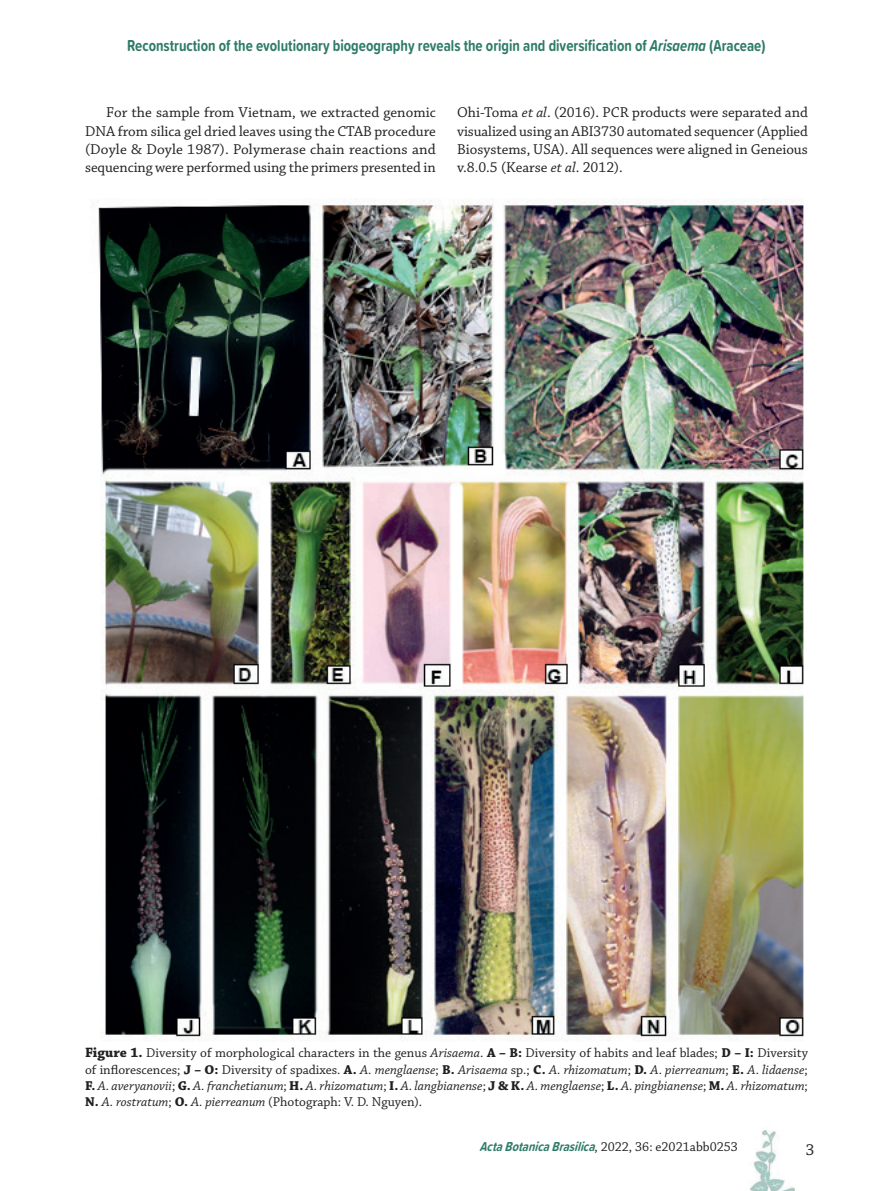
<style>
.page{position:relative;width:893px;height:1191px;background:#fff}
.page>*{position:absolute;margin:0;border:0;box-sizing:border-box;transform-origin:0 0}
.t1{font:700 16.5px "Proxima Soft Cond";color:#2f7b67;scale:.91 1}
.t2{font:16.5px "Chaparral Pro";color:#231f20}
.t3{font:15px/18.1px "Chaparral Pro";color:#231f20;text-align:justify}
.t4{font:italic 13.5px/16.2px "Chaparral Pro";color:#231f20;text-align:justify}
.t5{font:italic 700 13.5px "Proxima Soft Cond";color:#2f7b67;scale:.95 1}
.s1{font-style:italic}
.s2{font-weight:700;font-style:normal;font-size:14.25px}
.s3{font-style:normal}
.s4{font-weight:700;font-style:normal}
.s5{font-family:"Chaparral Pro";font-weight:400;font-style:normal;color:#231f20}
</style>
<div class="page">
<img style="left:749px;top:1130px;width:45px;height:61px">
<img style="left:97px;top:199px;width:707px;height:842px">
<p class="t1" style="left:127px;top:33px;width:703px">Reconstruction of the evolutionary biogeography reveals the origin and diversification of <span class="s1">Arisaema</span> (Araceae)</p>
<p class="t3" style="left:85px;top:104px;width:352px;text-indent:21px">For the sample from Vietnam, we extracted genomic DNA from silica gel dried leaves using the CTAB procedure (Doyle &amp; Doyle 1987). Polymerase chain reactions and sequencing were performed using the primers presented in</p>
<p class="t3" style="left:457px;top:104px;width:352px">Ohi-Toma <span class="s1">et al</span>. (2016). PCR products were separated and visualized using an ABI3730 automated sequencer (Applied Biosystems, USA). All sequences were aligned in Geneious v.8.0.5 (Kearse <span class="s1">et al</span>. 2012).</p>
<p class="t4" style="left:85px;top:1045px;width:724px"><span class="s2">Figure 1.</span> <span class="s3">Diversity of morphological characters in the genus</span> Arisaema<span class="s3">.</span> <span class="s4">A – B:</span> <span class="s3">Diversity of habits and leaf blades;</span> <span class="s4">D – I:</span> <span class="s3">Diversity of inflorescences;</span> <span class="s4">J – O:</span> <span class="s3">Diversity of spadixes.</span> <span class="s4">A.</span> A. menglaense<span class="s3">;</span> <span class="s4">B.</span> Arisaema <span class="s3">sp.;</span> <span class="s4">C.</span> A. rhizomatum<span class="s3">;</span> <span class="s4">D.</span> A. pierreanum<span class="s3">;</span> <span class="s4">E.</span> A. lidaense<span class="s3">; </span><span class="s4">F.</span> A. averyanovii<span class="s3">;</span> <span class="s4">G.</span> A. franchetianum<span class="s3">;</span> <span class="s4">H.</span> A. rhizomatum<span class="s3">;</span> <span class="s4">I.</span> A. langbianense<span class="s3">;</span> <span class="s4">J &amp; K.</span> A. menglaense<span class="s3">;</span> <span class="s4">L.</span> A. pingbianense<span class="s3">;</span> <span class="s4">M.</span> A. rhizomatum<span class="s3">; </span><span class="s4">N.</span> A. rostratum<span class="s3">;</span> <span class="s4">O.</span> A. pierreanum <span class="s3">(Photograph: V. D. Nguyen).</span></p>
<p class="t5" style="left:480px;top:1136px;width:274px">ActaBotanicaBrasilica<span class="s5">, 2 0 2 2 , 3 6 : e 2 0 2 1 a b b 0 2 5 3</span></p>
<p class="t2" style="left:806px;top:1141px;width:10px">3</p>
</div>
